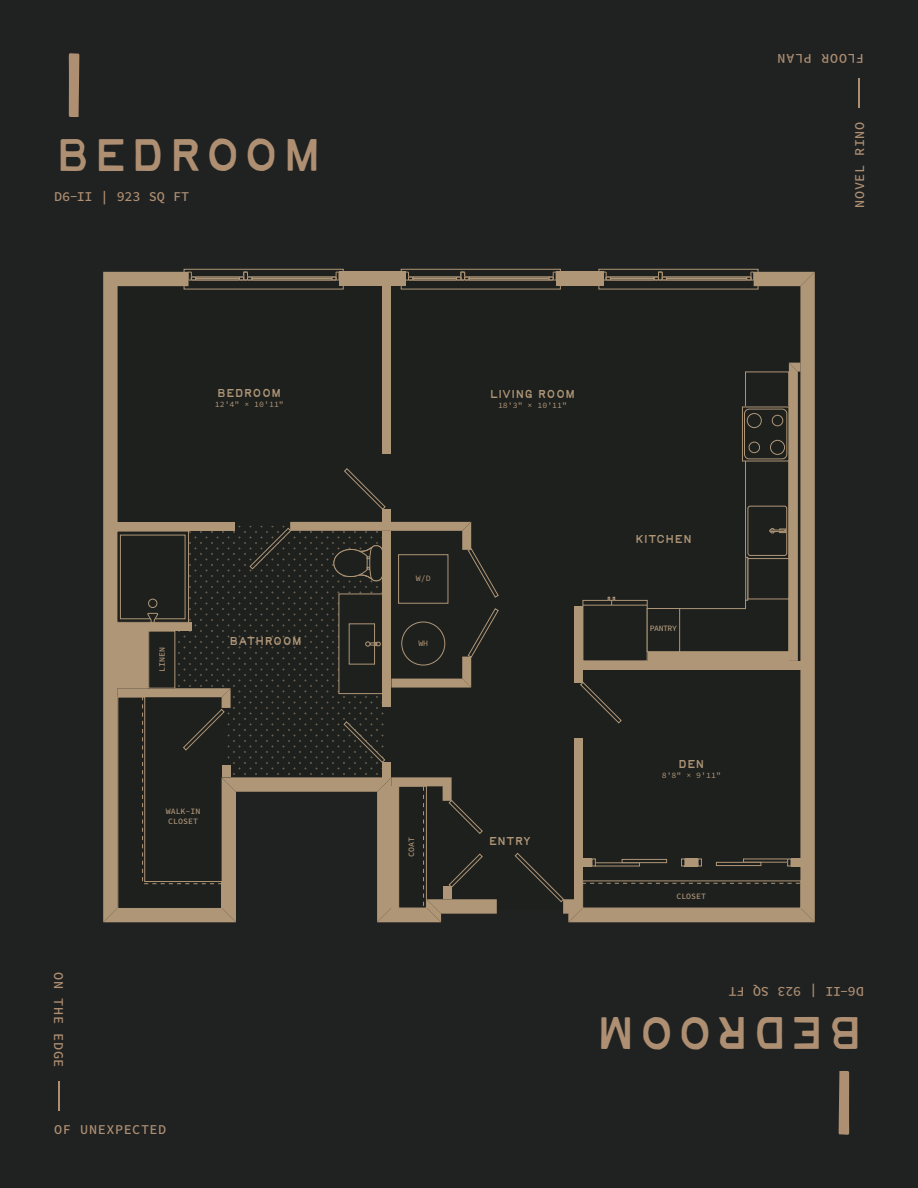
<style>
.page{position:relative;width:918px;height:1188px;background:#202222}
.page>*{position:absolute;margin:0;border:0;box-sizing:border-box;transform-origin:0 0}
.t1{font:90px "TAY Birdie";color:#af8f72}
.t2{font:45px "TAY Birdie";letter-spacing:-.015em;color:#af8f72}
.t3{font:13.5px "Source Code Variable";letter-spacing:.035em;color:#af8f72}
.t4{font:13.5px "Source Code Variable";letter-spacing:-.005em;color:#af8f72}
.t5{font:13.5px "Source Code Variable";letter-spacing:.055em;color:#af8f72}
.t6{font:11.25px "TAY Birdie";letter-spacing:-.065em;color:#af9677}
.t7{font:8.25px/9.9px "Source Code Variable";color:#af9677}
</style>
<div class="page">
<div style="left:384px;top:277px;width:425px;height:632px;background:#1e201e"></div>
<div style="left:401px;top:269px;width:159px;height:20px;background:#1e201e"></div>
<div style="left:401px;top:269px;width:160px;height:20px;border:1px solid #af9677"></div>
<div style="left:469px;top:277px;width:80px;height:3px;border:1px solid #af9677"></div>
<hr style="left:469px;top:278px;width:80px;height:1px;background:#af9677">
<hr style="left:469px;top:280px;width:80px;height:1px;background:#af9677">
<hr style="left:469px;top:277px;width:80px;height:1px;background:#af9677">
<div style="left:184px;top:269px;width:159px;height:20px;background:#1e201e"></div>
<div style="left:184px;top:269px;width:160px;height:20px;border:1px solid #af9677"></div>
<div style="left:599px;top:269px;width:159px;height:20px;background:#1e201e"></div>
<div style="left:599px;top:269px;width:159px;height:20px;border:1px solid #af9677"></div>
<svg style="left:515px;top:272px;width:300px;height:650px"></svg>
<svg style="left:103px;top:272px;width:396px;height:650px"></svg>
<hr style="left:859px;top:78px;width:1px;height:30px;background:#af8f72">
<hr style="left:58px;top:1081px;width:2px;height:30px;background:#af8f72">
<p class="t1" style="left:54px;top:52px;width:42px">1</p>
<p class="t2" style="left:54px;top:138px;width:271px">BEDROOM</p>
<p class="t4" style="left:54px;top:187px;width:137px">D6-II | 923 SQ FT</p>
<p class="t6" style="left:217px;top:389px;width:66px">BEDROOM</p>
<p class="t7" style="left:215px;top:399px;width:71px">12'4" × 10'11"</p>
<p class="t7" style="left:157px;top:672px;width:26px;rotate:-90deg">LINEN</p>
<p class="t6" style="left:229px;top:636px;width:75px">BATHROOM</p>
<p class="t7" style="left:166px;top:807px;width:36px">WALK-IN<br>CLOSET</p>
<p class="t3" style="left:68px;top:972px;width:97px;rotate:90deg">ON THE EDGE</p>
<p class="t3" style="left:54px;top:1120px;width:114px">OF UNEXPECTED</p>
<p class="t5" style="left:864px;top:69px;width:88px;rotate:-180deg">FLOOR PLAN</p>
<p class="t3" style="left:850px;top:208px;width:88px;rotate:-90deg">NOVEL RINO</p>
<p class="t7" style="left:416px;top:574px;width:16px">W/D</p>
<p class="t7" style="left:418px;top:638px;width:11px">WH</p>
<p class="t7" style="left:407px;top:857px;width:21px;rotate:-90deg">COAT</p>
<p class="t6" style="left:489px;top:390px;width:88px">LIVING ROOM</p>
<p class="t7" style="left:498px;top:401px;width:71px">18'3" × 10'11"</p>
<p class="t6" style="left:635px;top:535px;width:59px">KITCHEN</p>
<p class="t7" style="left:650px;top:624px;width:29px">PANTRY</p>
<p class="t6" style="left:488px;top:836px;width:44px">ENTRY</p>
<p class="t6" style="left:678px;top:760px;width:29px">DEN</p>
<p class="t7" style="left:662px;top:770px;width:61px">8'8" × 9'11"</p>
<p class="t7" style="left:676px;top:891px;width:31px">CLOSET</p>
<p class="t3" style="left:817px;top:1001px;width:90px;rotate:-180deg">| 923 SQ FT</p>
<p class="t3" style="left:864px;top:1001px;width:40px;rotate:-180deg">D6-II</p>
<p class="t2" style="left:638px;top:1050px;width:45px;rotate:-180deg">M</p>
<p class="t2" style="left:864px;top:1050px;width:184px;rotate:-180deg">BED ROO</p>
<p class="t1" style="left:864px;top:1136px;width:42px;rotate:-180deg">1</p>
</div>
